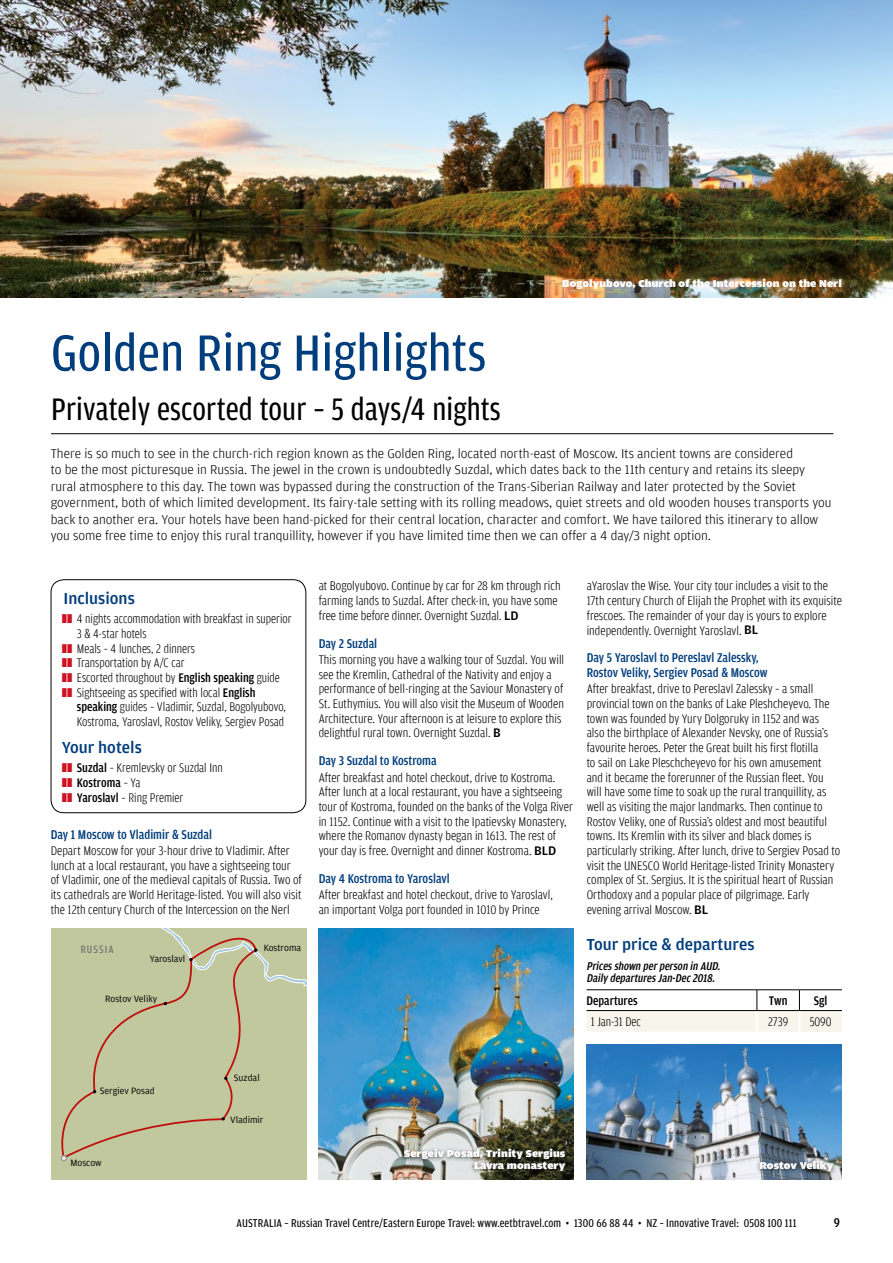
<style>
.page{position:relative;width:893px;height:1263px;background:#fff}
.page>*{position:absolute;margin:0;border:0;box-sizing:border-box;transform-origin:0 0}
.t1{font:54px "Amplitude Cond";letter-spacing:.005em;color:#003d7c;scale:1.05 1}
.t2{font:33px "Amplitude Cond";letter-spacing:.005em;color:#000}
.t3{font:500 16.95px "Amplitude";color:#003d7c}
.t4{font:300 13.5px/16.5px "Amplitude";color:#000}
.t5{font:500 13.5px/14.7px "Amplitude Cond";color:#003d7c}
.t6{font:500 13.5px "Amplitude Cond";color:#000}
.t7{font:300 13.2px/14.7px "Amplitude Cond";color:#000;scale:1.04 1}
.t8{font:300 13.2px/14.7px "Amplitude Cond";color:#000}
.t9{font:500 13.2px "Amplitude Cond";color:#000}
.t10{font:12px "Amplitude Cond";letter-spacing:.01em;color:#000}
.t11{font:italic 500 12px/12.8px "Amplitude Cond";color:#000}
.t12{font:11.25px "Amplitude Cond";letter-spacing:.1em;color:#706f6f}
.t13{font:900 10.5px/12px "Amplitude Wide";letter-spacing:.01em;color:#fff;text-align:right}
.t14{font:9.75px "Amplitude";color:#000}
.s1{font-weight:500}
.s2{font-family:"Amplitude";font-weight:500}
</style>
<div class="page">
<img style="left:0;top:0;width:893px;height:298px">
<div style="left:51px;top:579px;width:255px;height:234px;border:1px solid #000;border-radius:13px"></div>
<div style="left:51px;top:1127px;width:255px;height:52px;background:#c1c89d"></div>
<div style="left:51px;top:928px;width:255px;height:199px;background:#c1c89d"></div>
<div style="left:58px;top:932px;width:200px;height:228px;background:#c1c89d"></div>
<svg style="left:254px;top:948px;width:3px;height:4px"></svg>
<svg style="left:189px;top:958px;width:4px;height:3px"></svg>
<svg style="left:224px;top:1077px;width:4px;height:3px"></svg>
<svg style="left:221px;top:1117px;width:4px;height:3px"></svg>
<svg style="left:61px;top:1155px;width:6px;height:6px"></svg>
<hr style="left:51px;top:433px;width:782px;height:1px;background:#000">
<div style="left:799px;top:1010px;width:43px;height:22px;background:#f8f5ec"></div>
<svg style="left:586px;top:990px;width:214px;height:42px"></svg>
<hr style="left:586px;top:989px;width:171px;height:1px;background:#000">
<hr style="left:757px;top:989px;width:42px;height:1px;background:#000">
<hr style="left:799px;top:989px;width:43px;height:1px;background:#000">
<hr style="left:586px;top:1010px;width:171px;height:1px;background:#000">
<hr style="left:757px;top:1010px;width:42px;height:1px;background:#000">
<hr style="left:799px;top:1010px;width:43px;height:1px;background:#000">
<img style="left:319px;top:928px;width:255px;height:251px">
<div style="left:400px;top:1145px;width:169px;height:31px;background:#000;opacity:.6"></div>
<img style="left:587px;top:1044px;width:255px;height:135px">
<div style="left:755px;top:1157px;width:82px;height:19px;background:#000;opacity:.6"></div>
<h1 class="t1" style="left:51px;top:324px;width:416px">Golden Ring Highlights</h1>
<h2 class="t2" style="left:51px;top:391px;width:451px">Privately escorted tour – 5 days/4 nights</h2>
<p class="t13" style="left:562px;top:278px;width:281px">Bogolyubovo, Church of the Intercession on the Nerl</p>
<p class="t4" style="left:51px;top:445px;width:782px">There is so much to see in the church-rich region known as the Golden Ring, located north-east of Moscow. Its ancient towns are considered<br>to be the most picturesque in Russia. The jewel in the crown is undoubtedly Suzdal, which dates back to the 11th century and retains its sleepy rural atmosphere to this day. The town was bypassed during the construction of the Trans-Siberian Railway and later protected by the Soviet government, both of which limited development. Its fairy-tale setting with its rolling meadows, quiet streets and old wooden houses transports you back to another era. Your hotels have been hand-picked for their central location, character and comfort. We have tailored this itinerary to allow you some free time to enjoy this rural tranquillity, however if you have limited time then we can offer a 4 day/3 night option.</p>
<p class="t3" style="left:63px;top:589px;width:73px">Inclusions</p>
<p class="t8" style="left:77px;top:611px;width:216px">4 nights accommodation with breakfast in superior 3 &amp; 4-star hotels<br>Meals – 4 lunches, 2 dinners<br>Transportation by A/C car<br>Escorted throughout by <span class="s1">English speaking</span> guide Sightseeing as specified with local <span class="s1">English speaking</span> guides – Vladimir, Suzdal, Bogolyubovo, Kostroma, Yaroslavl, Rostov Veliky, Sergiev Posad</p>
<p class="t3" style="left:62px;top:738px;width:82px">Your hotels</p>
<p class="t8" style="left:77px;top:761px;width:148px"><span class="s1">Suzdal</span> – Kremlevsky or Suzdal Inn<br><span class="s1">Kostroma</span> – Ya<br><span class="s1">Yaroslavl</span> – Ring Premier</p>
<p class="t5" style="left:51px;top:827px;width:163px">Day 1 Moscow to Vladimir &amp; Suzdal</p>
<p class="t7" style="left:51px;top:843px;width:243px">Depart Moscow for your 3-hour drive to Vladimir. After lunch at a local restaurant, you have a sightseeing tour of Vladimir, one of the medieval capitals of Russia. Two of its cathedrals are World Heritage-listed. You will also visit the 12th century Church of the Intercession on the Nerl</p>
<p class="t12" style="left:81px;top:944px;width:34px">RUSSIA</p>
<p class="t14" style="left:264px;top:942px;width:39px">Kostroma</p>
<p class="t14" style="left:150px;top:953px;width:37px">Yaroslavl</p>
<p class="t14" style="left:105px;top:993px;width:54px">Rostov Veliky</p>
<p class="t7" style="left:319px;top:579px;width:234px">at Bogolyubovo. Continue by car for 28 km through rich farming lands to Suzdal. After check-in, you have some free time before dinner. Overnight Suzdal. <span class="s2">LD</span></p>
<p class="t5" style="left:319px;top:636px;width:60px">Day 2 Suzdal</p>
<p class="t7" style="left:319px;top:652px;width:238px">This morning you have a walking tour of Suzdal. You will see the Kremlin, Cathedral of the Nativity and enjoy a performance of bell-ringing at the Saviour Monastery of St. Euthymius. You will also visit the Museum of Wooden Architecture. Your afternoon is at leisure to explore this delightful rural town. Overnight Suzdal. <span class="s2">B</span></p>
<p class="t5" style="left:319px;top:753px;width:120px">Day 3 Suzdal to Kostroma</p>
<p class="t7" style="left:319px;top:770px;width:246px">After breakfast and hotel checkout, drive to Kostroma.<br>After lunch at a local restaurant, you have a sightseeing tour of Kostroma, founded on the banks of the Volga River in 1152. Continue with a visit to the Ipatievsky Monastery, where the Romanov dynasty began in 1613. The rest of your day is free. Overnight and dinner Kostroma. <span class="s2">BLD</span></p>
<p class="t5" style="left:319px;top:871px;width:132px">Day 4 Kostroma to Yaroslavl</p>
<p class="t7" style="left:319px;top:887px;width:227px">After breakfast and hotel checkout, drive to Yaroslavl, an important Volga port founded in 1010 by Prince</p>
<p class="t7" style="left:587px;top:579px;width:247px">aYaroslav the Wise. Your city tour includes a visit to the 17th century Church of Elijah the Prophet with its exquisite frescoes. The remainder of your day is yours to explore independently. Overnight Yaroslavl. <span class="s2">BL</span></p>
<p class="t5" style="left:587px;top:651px;width:182px">Day 5 Yaroslavl to Pereslavl Zalessky,<br>Rostov Veliky, Sergiev Posad &amp; Moscow</p>
<p class="t7" style="left:587px;top:682px;width:245px">After breakfast, drive to Pereslavl Zalessky – a small provincial town on the banks of Lake Pleshcheyevo. The town was founded by Yury Dolgoruky in 1152 and was<br>also the birthplace of Alexander Nevsky, one of Russia’s favourite heroes. Peter the Great built his first flotilla<br>to sail on Lake Pleschcheyevo for his own amusement and it became the forerunner of the Russian fleet. You will have some time to soak up the rural tranquillity, as well as visiting the major landmarks. Then continue to Rostov Veliky, one of Russia’s oldest and most beautiful towns. Its Kremlin with its silver and black domes is particularly striking. After lunch, drive to Sergiev Posad to visit the UNESCO World Heritage-listed Trinity Monastery complex of St. Sergius. It is the spiritual heart of Russian Orthodoxy and a popular place of pilgrimage. Early evening arrival Moscow. <span class="s2">BL</span></p>
<p class="t3" style="left:586px;top:934px;width:169px">Tour price &amp; departures</p>
<p class="t11" style="left:586px;top:959px;width:137px">Pricesshown perperson in AUD.<br>Daily departuresJan-Dec2018.</p>
<p class="t9" style="left:586px;top:993px;width:53px">Departures</p>
<p class="t9" style="left:769px;top:993px;width:20px">Twn</p>
<p class="t9" style="left:814px;top:993px;width:15px">Sgl</p>
<p class="t8" style="left:591px;top:1014px;width:52px">1 Jan-31 Dec</p>
<p class="t8" style="left:768px;top:1014px;width:22px">2739</p>
<p class="t8" style="left:810px;top:1014px;width:23px">5090</p>
<p class="t14" style="left:100px;top:1085px;width:57px">Sergiev Posad</p>
<p class="t14" style="left:70px;top:1157px;width:33px">Moscow</p>
<p class="t14" style="left:234px;top:1073px;width:27px">Suzdal</p>
<p class="t14" style="left:230px;top:1114px;width:35px">Vladimir</p>
<p class="t13" style="left:404px;top:1147px;width:163px">Sergeiv Posad, Trinity Sergius<br>Lavra monastery</p>
<p class="t13" style="left:759px;top:1159px;width:76px">Rostov Veliky</p>
<p class="t10" style="left:236px;top:1216px;width:561px">AUSTRALIA – Russian Travel Centre/Eastern Europe Travel: www.eetbtravel.com • 1300 66 88 44 • NZ – Innovative Travel: 0508 100 111</p>
<p class="t6" style="left:834px;top:1215px;width:8px">9</p>
</div>
